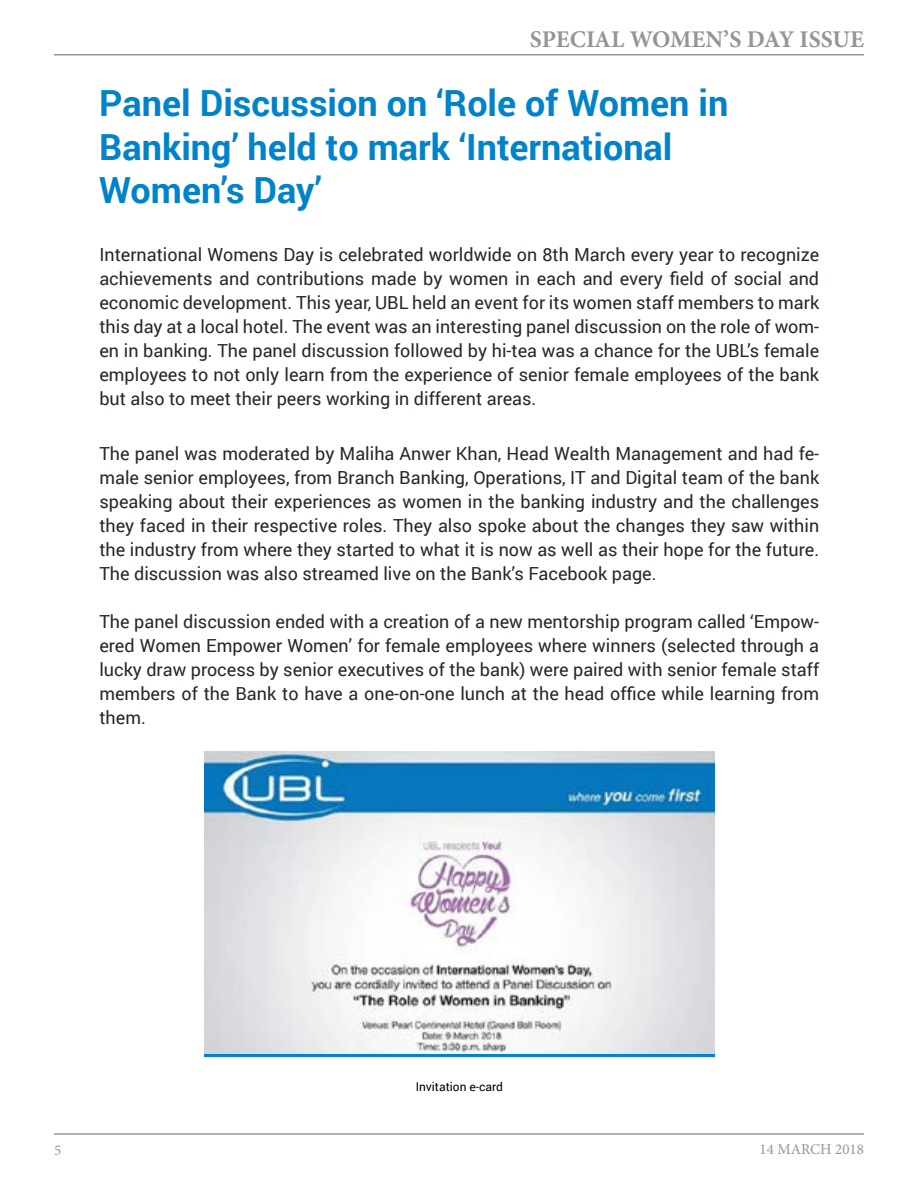
<style>
.page{position:relative;width:918px;height:1188px;background:#fff}
.page>*{position:absolute;margin:0;border:0;box-sizing:border-box;transform-origin:0 0}
.t1{font:700 36px/43.2px "Roboto";color:#0083ca}
.t2{font:700 24px "Minion Pro";letter-spacing:-.005em;color:#939598}
.t3{font:18px/24px "Roboto";color:#2c2523;text-align:justify}
.t4{font:15px "Minion Pro";color:#939598}
.t5{font:12px "Roboto";color:#000}
</style>
<div class="page">
<hr style="left:54px;top:1133px;width:810px;height:2px;background:#939598">
<hr style="left:54px;top:54px;width:810px;height:2px;background:#939598">
<img style="left:204px;top:752px;width:511px;height:303px">
<hr style="left:204px;top:1055px;width:511px;height:2px;background:#0083ca">
<h2 class="t2" style="left:530px;top:23px;width:336px">SPECIAL WOMEN’S DAY ISSUE</h2>
<h1 class="t1" style="left:99px;top:81px;width:631px">Panel Discussion on ‘Role of Women in<br>Banking’ held to mark ‘International<br>Women’s Day’</h1>
<p class="t3" style="left:99px;top:242px;width:721px">International Womens Day is celebrated worldwide on 8th March every year to recognize achievements and contributions made by women in each and every field of social and economic development. This year, UBL held an event for its women staff members to mark this day at a local hotel. The event was an interesting panel discussion on the role of wom&shy;en in banking. The panel discussion followed by hi-tea was a chance for the UBL’s female employees to not only learn from the experience of senior female employees of the bank but also to meet their peers working in different areas.</p>
<p class="t3" style="left:99px;top:441px;width:721px">The panel was moderated by Maliha Anwer Khan, Head Wealth Management and had fe&shy;male senior employees, from Branch Banking, Operations, IT and Digital team of the bank speaking about their experiences as women in the banking industry and the challenges they faced in their respective roles. They also spoke about the changes they saw within the industry from where they started to what it is now as well as their hope for the future.<br>The discussion was also streamed live on the Bank’s Facebook page.</p>
<p class="t3" style="left:99px;top:609px;width:721px">The panel discussion ended with a creation of a new mentorship program called ‘Empow&shy;ered Women Empower Women’ for female employees where winners (selected through a lucky draw process by senior executives of the bank) were paired with senior female staff members of the Bank to have a one-on-one lunch at the head office while learning from them.</p>
<p class="t5" style="left:416px;top:1078px;width:89px">Invitation e-card</p>
<p class="t4" style="left:54px;top:1140px;width:9px">5</p>
<p class="t4" style="left:760px;top:1139px;width:106px">14 MARCH 2018</p>
</div>
